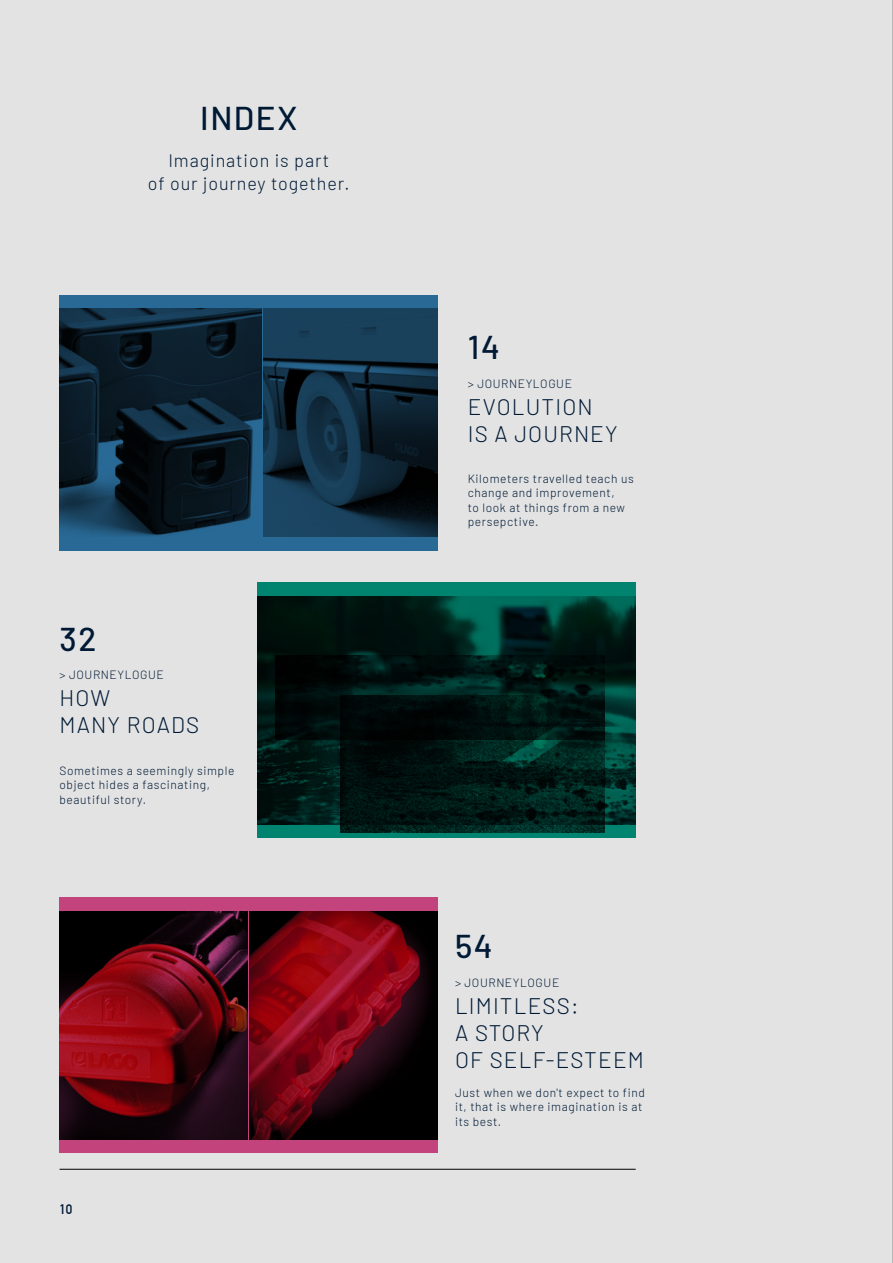
<style>
.page{position:relative;width:893px;height:1263px;background:#e3e3e3}
.page>*{position:absolute;margin:0;border:0;box-sizing:border-box;transform-origin:0 0}
.t1{font:500 33px "Barlow";letter-spacing:.05em;color:#001a35}
.t2{font:300 22.5px/27px "Barlow";letter-spacing:.05em;color:#001a35}
.t3{font:300 18px/22.5px "Barlow";letter-spacing:.05em;color:#001a35;text-align:center}
.t4{font:700 13.5px "DIN Alternate";color:#001a35}
.t5{font:300 12px/14.4px "Barlow";letter-spacing:.05em;color:#001a35}
</style>
<div class="page">
<hr style="left:60px;top:1169px;width:576px;height:1px;background:#000">
<div style="left:257px;top:583px;width:379px;height:255px;background:#00836f"></div>
<div style="left:60px;top:898px;width:378px;height:255px;background:#c3437d"></div>
<div style="left:60px;top:295px;width:378px;height:256px;background:#296995"></div>
<img style="left:257px;top:596px;width:379px;height:228px">
<img style="left:341px;top:740px;width:263px;height:93px">
<img style="left:275px;top:655px;width:330px;height:85px">
<img style="left:250px;top:912px;width:188px;height:227px">
<img style="left:60px;top:912px;width:188px;height:227px">
<img style="left:60px;top:309px;width:201px;height:227px">
<img style="left:264px;top:308px;width:174px;height:229px">
<hr style="left:892px;top:0;width:1px;height:1263px;background:#a3a3a3">
<h1 class="t1" style="left:200px;top:94px;width:99px">INDEX</h1>
<h3 class="t3" style="left:148px;top:148px;width:203px">Imagination is part<br>of our journey together.</h3>
<h1 class="t1" style="left:60px;top:615px;width:38px">32</h1>
<p class="t5" style="left:60px;top:667px;width:106px">&gt; JOURNEYLOGUE</p>
<h2 class="t2" style="left:60px;top:683px;width:141px">HOW<br>MANY ROADS</h2>
<p class="t5" style="left:60px;top:762px;width:176px">Sometimes a seemingly simple object hides a fascinating, beautiful story.</p>
<p class="t4" style="left:60px;top:1199px;width:14px">10</p>
<h1 class="t1" style="left:468px;top:323px;width:34px">14</h1>
<p class="t5" style="left:468px;top:375px;width:106px">&gt; JOURNEYLOGUE</p>
<h2 class="t2" style="left:468px;top:391px;width:151px">EVOLUTION<br>IS A JOURNEY</h2>
<p class="t5" style="left:468px;top:470px;width:168px">Kilometers travelled teach us change and improvement,<br>to look at things from a new persepctive.</p>
<h1 class="t1" style="left:455px;top:922px;width:39px">54</h1>
<p class="t5" style="left:455px;top:975px;width:106px">&gt; JOURNEYLOGUE</p>
<h2 class="t2" style="left:455px;top:991px;width:190px">LIMITLESS:<br>A STORY<br>OF SELF-ESTEEM</h2>
<p class="t5" style="left:455px;top:1084px;width:191px">Just when we don't expect to find it, that is where imagination is at its best.</p>
</div>
